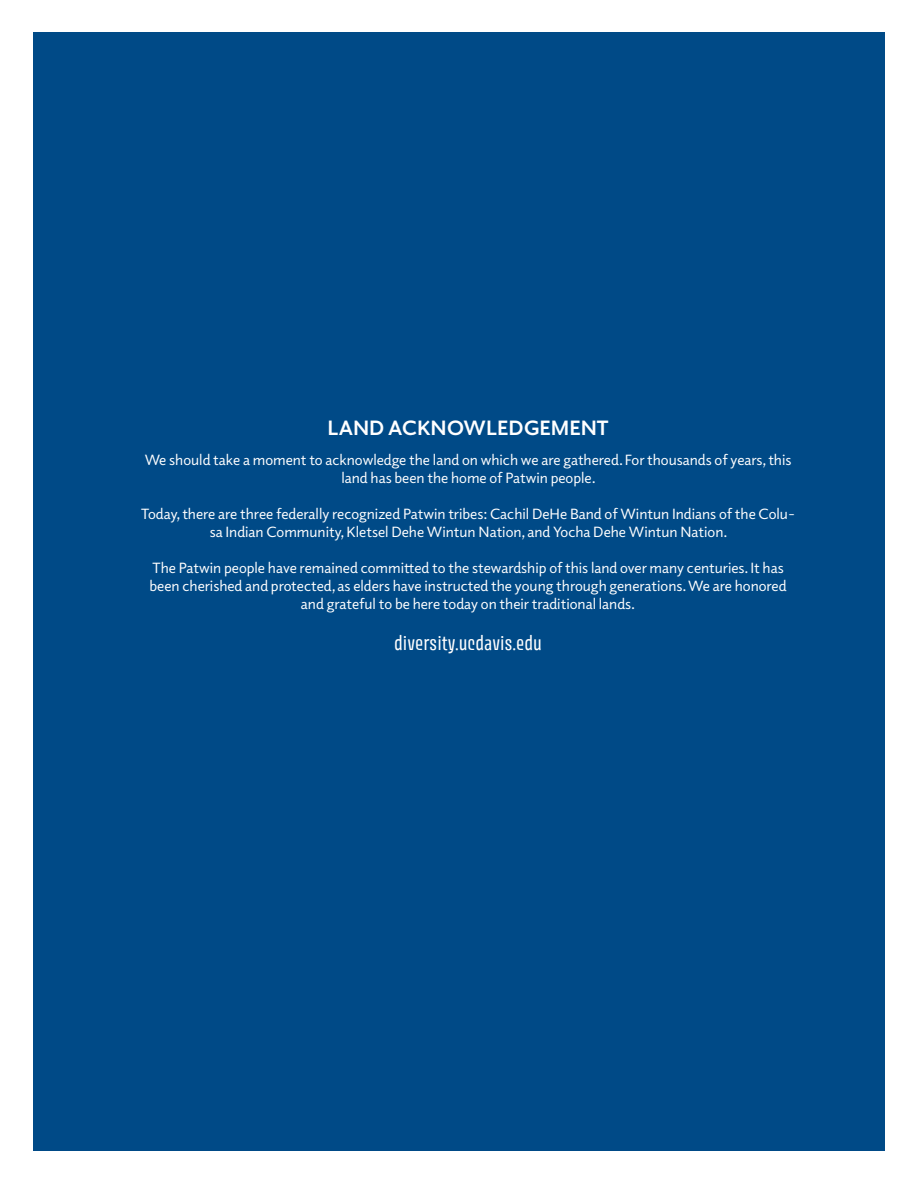
<style>
.page{position:relative;width:918px;height:1188px;background:#fff}
.page>*{position:absolute;margin:0;border:0;box-sizing:border-box;transform-origin:0 0}
.Program_Listing_Title{font:700 21px "Elido";color:#fff}
.t1{font:19.5px "Avory IPEVF Ups";color:#fff}
.General_Copy_Centered{font:15px/18px "Elido";color:#fff;text-align:center}
</style>
<div class="page">
<div style="left:33px;top:32px;width:852px;height:1119px;background:#004a87"></div>
<p class="Program_Listing_Title" style="left:328px;top:414px;width:283px">LAND ACKNOWLEDGEMENT</p>
<p class="General_Copy_Centered" style="left:145px;top:450px;width:648px">We should take a moment to acknowledge the land on which we are gathered. For thousands of years, this land has been the home of Patwin people.</p>
<p class="General_Copy_Centered" style="left:141px;top:504px;width:655px">Today, there are three federally recognized Patwin tribes: Cachil DeHe Band of Wintun Indians of the Colu&shy;sa Indian Community, Kletsel Dehe Wintun Nation, and Yocha Dehe Wintun Nation.</p>
<p class="General_Copy_Centered" style="left:150px;top:558px;width:639px">The Patwin people have remained committed to the stewardship of this land over many centuries. It has been cherished and protected, as elders have instructed the young through generations. We are honored and grateful to be here today on their traditional lands.</p>
<p class="t1" style="left:394px;top:630px;width:149px">diversity.ucdavis.edu</p>
</div>
